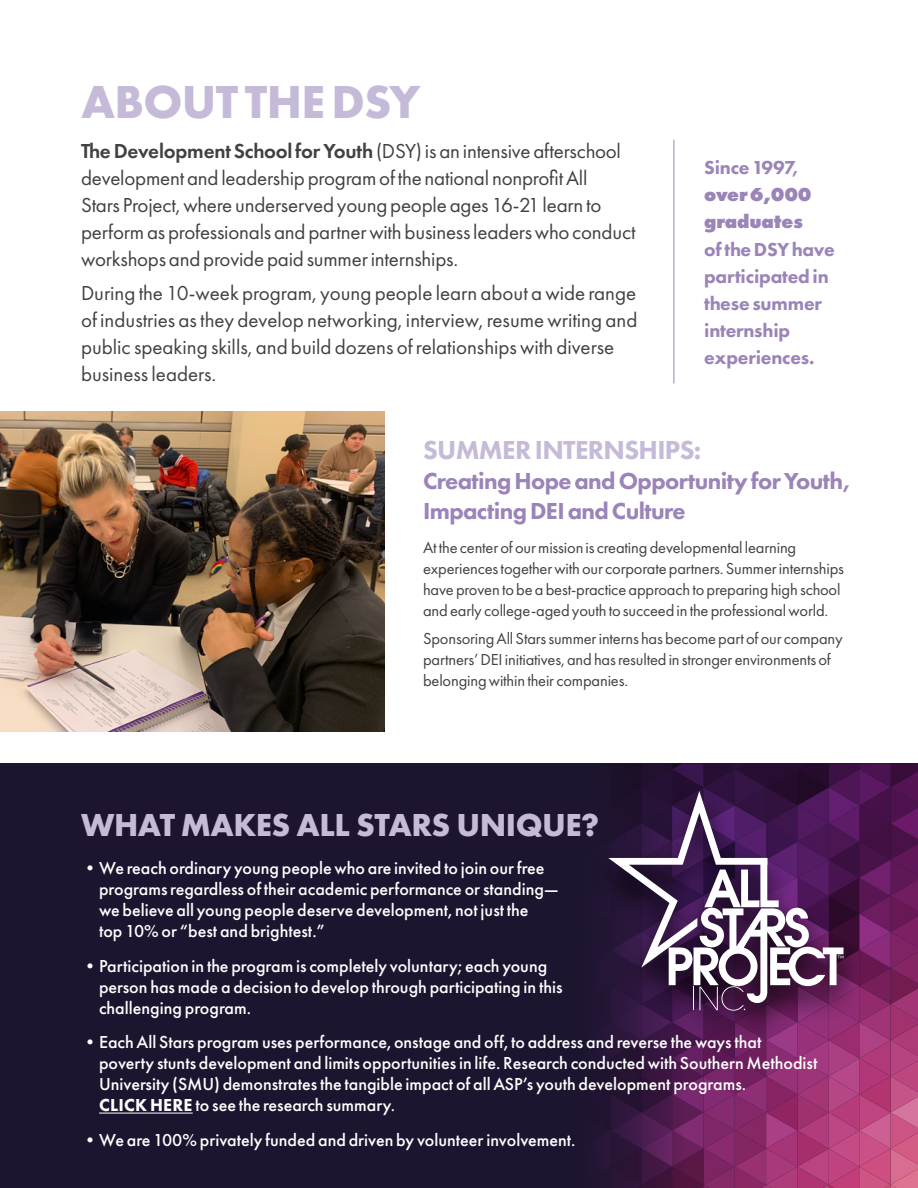
<style>
.page{position:relative;width:918px;height:1188px;background:#fff}
.page>*{position:absolute;margin:0;border:0;box-sizing:border-box;transform-origin:0 0}
.t1{font:700 48px "Futura PT";letter-spacing:-.015em;color:#c5bad8}
.t2{font:700 33px "Futura PT";letter-spacing:-.015em;color:#c5bad8}
.t3{font:800 27px "Futura PT";letter-spacing:-.025em;color:#c5bad8}
.t4{font:800 24px/30px "Futura PT";letter-spacing:-.025em;color:#9a84b8}
.t5{font:21px/27px "Futura PT";letter-spacing:-.01em;color:#414042}
.t6{font:800 19.5px/27px "Futura PT";letter-spacing:-.01em;color:#9a84b8}
.t7{font:800 19.5px/27px "Futura PT";letter-spacing:-.01em;color:#9a84b8}
.t8{font:500 18px/21px "Futura PT";color:#fff}
.t9{font:16.5px/21px "Futura PT";letter-spacing:-.01em;color:#414042}
.s1{font-weight:600}
.s2{font-weight:800}
</style>
<div class="page">
<div style="left:0;top:764px;width:918px;height:424px;background:#1d1530"></div>
<hr style="left:99px;top:1113px;width:94px;height:1px;background:#fff">
<svg style="left:601px;top:764px;width:317px;height:424px"></svg>
<img style="left:0;top:411px;width:384px;height:321px">
<hr style="left:674px;top:140px;width:1px;height:243px;background:#9a84b8">
<h1 class="t1" style="left:81px;top:71px;width:341px">ABOUT THE DSY</h1>
<p class="t5" style="left:81px;top:138px;width:556px"><span class="s1">The Development School for Youth</span> (DSY) is an intensive afterschool development and leadership program of the national nonprofit All<br>Stars Project, where underserved young people ages 16-21 learn to perform as professionals and partner with business leaders who conduct workshops and provide paid summer internships.</p>
<p class="t5" style="left:81px;top:279px;width:558px">During the 10-week program, young people learn about a wide range of industries as they develop networking, interview, resume writing and public speaking skills, and build dozens of relationships with diverse business leaders.</p>
<p class="t6" style="left:704px;top:154px;width:96px">Since 1997,</p>
<p class="t7" style="left:704px;top:181px;width:109px">over6,000 graduates</p>
<p class="t6" style="left:704px;top:235px;width:132px">of the DSY have participated in these summer internship experiences.</p>
<h3 class="t3" style="left:423px;top:433px;width:280px">SUMMER INTERNSHIPS:</h3>
<h3 class="t4" style="left:423px;top:466px;width:429px">Creating Hope and Opportunity for Youth,<br>Impacting DEI and Culture</h3>
<p class="t9" style="left:423px;top:537px;width:422px">At the center of our mission is creating developmental learning experiences together with our corporate partners. Summer internships have proven to be a best-practice approach to preparing high school and early college-aged youth to succeed in the professional world.</p>
<p class="t9" style="left:423px;top:628px;width:421px">Sponsoring All Stars summer interns has become part of our company partners’ DEI initiatives, and has resulted in stronger environments of belonging within their companies.</p>
<h2 class="t2" style="left:81px;top:803px;width:519px">WHAT MAKES ALL STARS UNIQUE?</h2>
<p class="t8" style="left:99px;top:858px;width:462px;text-indent:-18px">•We reach ordinary young people who are invited to join our free programs regardless of their academic performance or standing— we believe all young people deserve development, not just the<br>top 10% or “best and brightest.”</p>
<p class="t8" style="left:99px;top:955px;width:465px;text-indent:-18px">•Participation in the program is completely voluntary; each young person has made a decision to develop through participating in this challenging program.</p>
<p class="t8" style="left:99px;top:1032px;width:720px;text-indent:-18px">•Each All Stars program uses performance, onstage and off, to address and reverse the ways that poverty stunts development and limits opportunities in life. Research conducted with Southern Methodist University (SMU) demonstrates the tangible impact of all ASP’s youth development programs.<br><span class="s2">CLICK HERE</span> to see the research summary.</p>
<p class="t8" style="left:81px;top:1129px;width:496px">•We are 100% privately funded and driven by volunteer involvement.</p>
</div>
